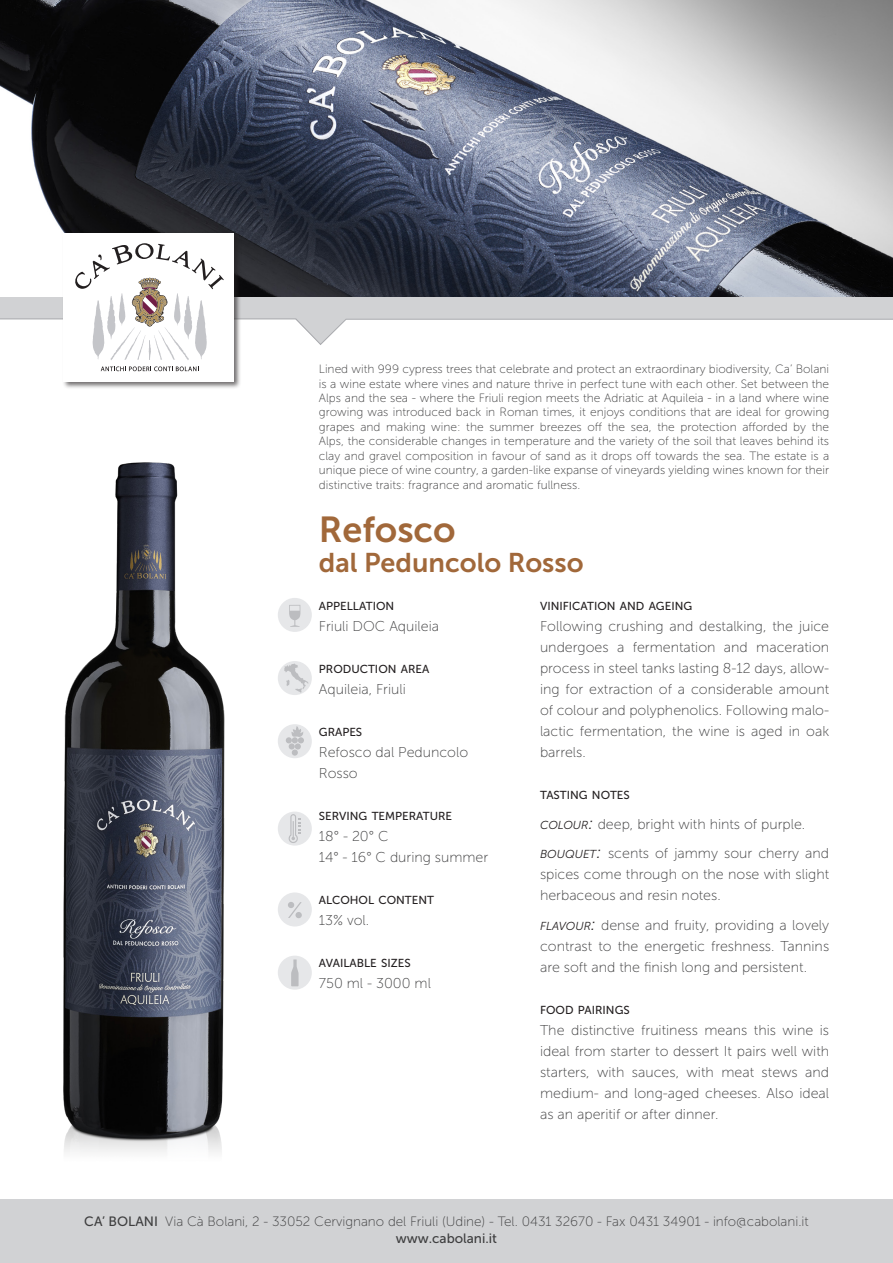
<style>
.page{position:relative;width:893px;height:1263px;background:#fff}
.page>*{position:absolute;margin:0;border:0;box-sizing:border-box;transform-origin:0 0}
.t1{font:36px "Museo Sans 700";color:#a1683a}
.t2{font:27px "Museo Sans 700";color:#a1683a}
.t3{font:14.25px/21px "Museo Sans 100";color:#3e3e3f;text-align:justify}
.t4{font:13.5px "Museo Sans 100";color:#3e3e3f}
.t5{font:13.5px "Museo Sans 500";color:#3e3e3f}
.t6{font:12px/14.4px "Museo Sans 100";color:#3e3e3f;text-align:justify}
.t7{font:11.55px "Museo Sans 500";color:#231f20}
.s1{font-family:"Museo Sans 300";font-style:italic;font-size:11.55px;color:#231f20}
.s2{font-family:"Museo Sans 300";font-style:italic;font-size:16.5px;color:#231f20}
.s3{font-family:"Museo Sans 500"}
</style>
<div class="page">
<div style="left:0;top:1199px;width:893px;height:64px;background:#d1d2d4"></div>
<img style="left:0;top:0;width:893px;height:243px">
<div style="left:62px;top:231px;width:179px;height:158px;background:#231f20;opacity:.65"></div>
<div style="left:64px;top:233px;width:170px;height:149px;background:#fff"></div>
<svg style="left:0;top:243px;width:893px;height:128px"></svg>
<div style="left:278px;top:598px;width:34px;height:34px;background:#e6e7e9;border-radius:50%"></div>
<svg style="left:289px;top:605px;width:11px;height:22px"></svg>
<div style="left:278px;top:661px;width:34px;height:34px;background:#e6e7e9;border-radius:50%"></div>
<svg style="left:287px;top:663px;width:21px;height:30px"></svg>
<div style="left:278px;top:724px;width:34px;height:34px;background:#e6e7e9;border-radius:50%"></div>
<div style="left:292px;top:749px;width:6px;height:7px;background:#bcbdc0;border-radius:50%"></div>
<svg style="left:287px;top:726px;width:17px;height:23px"></svg>
<div style="left:278px;top:892px;width:34px;height:34px;background:#e6e7e9;border-radius:50%"></div>
<svg style="left:288px;top:902px;width:14px;height:16px"></svg>
<div style="left:278px;top:956px;width:34px;height:34px;background:#e6e7e9;border-radius:50%"></div>
<svg style="left:291px;top:959px;width:8px;height:27px"></svg>
<div style="left:278px;top:811px;width:34px;height:35px;background:#e6e7e9;border-radius:50%"></div>
<svg style="left:288px;top:814px;width:13px;height:29px"></svg>
<img style="left:63px;top:462px;width:224px;height:690px">
<p class="t6" style="left:319px;top:362px;width:512px">Lined with 999 cypress trees that celebrate and protect an extraordinary biodiversity, Ca’ Bolani is a wine estate where vines and nature thrive in perfect tune with each other. Set between the Alps and the sea - where the Friuli region meets the Adriatic at Aquileia - in a land where wine growing was introduced back in Roman times, it enjoys conditions that are ideal for growing grapes and making wine: the summer breezes off the sea, the protection afforded by the Alps, the considerable changes in temperature and the variety of the soil that leaves behind its clay and gravel composition in favour of sand as it drops off towards the sea. The estate is a unique piece of wine country, a garden-like expanse of vineyards yielding wines known for their distinctive traits: fragrance and aromatic fullness.</p>
<p class="t1" style="left:319px;top:509px;width:138px">Refosco</p>
<p class="t2" style="left:319px;top:547px;width:266px">dal Peduncolo Rosso</p>
<p class="t7" style="left:319px;top:600px;width:77px">APPELLATION</p>
<p class="t3" style="left:319px;top:616px;width:122px">Friuli DOC Aquileia</p>
<p class="t7" style="left:319px;top:663px;width:112px">PRODUCTION AREA</p>
<p class="t3" style="left:319px;top:679px;width:88px">Aquileia, Friuli</p>
<p class="t7" style="left:319px;top:726px;width:45px">GRAPES</p>
<p class="t3" style="left:319px;top:742px;width:151px">Refosco dal Peduncolo<br>Rosso</p>
<p class="t7" style="left:319px;top:810px;width:135px">SERVING TEMPERATURE</p>
<p class="t3" style="left:319px;top:826px;width:71px">18° - 20° C</p>
<p class="t3" style="left:319px;top:847px;width:171px">14° - 16° C during summer</p>
<p class="t7" style="left:319px;top:894px;width:117px">ALCOHOL CONTENT</p>
<p class="t3" style="left:319px;top:910px;width:52px">13% vol.</p>
<p class="t7" style="left:319px;top:957px;width:93px">AVAILABLE SIZES</p>
<p class="t3" style="left:319px;top:973px;width:114px">750 ml - 3000 ml</p>
<p class="t7" style="left:540px;top:600px;width:154px">VINIFICATION AND AGEING</p>
<p class="t3" style="left:540px;top:616px;width:291px">Following crushing and destalking, the juice undergoes a fermentation and maceration process in steel tanks lasting 8-12 days, allow&shy;ing for extraction of a considerable amount of colour and polyphenolics. Following malo&shy;lactic fermentation, the wine is aged in oak barrels.</p>
<p class="t7" style="left:540px;top:789px;width:91px">TASTING NOTES</p>
<p class="t3" style="left:540px;top:813px;width:267px"><span class="s1">COLOUR</span><span class="s2">:</span> deep, bright with hints of purple.</p>
<p class="t3" style="left:540px;top:843px;width:291px"><span class="s1">BOUQUET</span><span class="s2">:</span> scents of jammy sour cherry and spices come through on the nose with slight herbaceous and resin notes.</p>
<p class="t3" style="left:540px;top:914px;width:291px"><span class="s1">FLAVOUR</span><span class="s2">:</span> dense and fruity, providing a lovely contrast to the energetic freshness. Tannins are soft and the finish long and persistent.</p>
<p class="t7" style="left:540px;top:1003px;width:91px">FOOD PAIRINGS</p>
<p class="t3" style="left:540px;top:1019px;width:291px">The distinctive fruitiness means this wine is ideal from starter to dessert It pairs well with starters, with sauces, with meat stews and medium- and long-aged cheeses. Also ideal as an aperitif or after dinner.</p>
<p class="t4" style="left:84px;top:1214px;width:726px"><span class="s3">CA’ BOLANI</span> Via Cà Bolani, 2 - 33052 Cervignano del Friuli (Udine) - Tel. 0431 32670 - Fax 0431 34901 - info@cabolani.it</p>
<p class="t5" style="left:396px;top:1230px;width:103px">www.cabolani.it</p>
</div>
